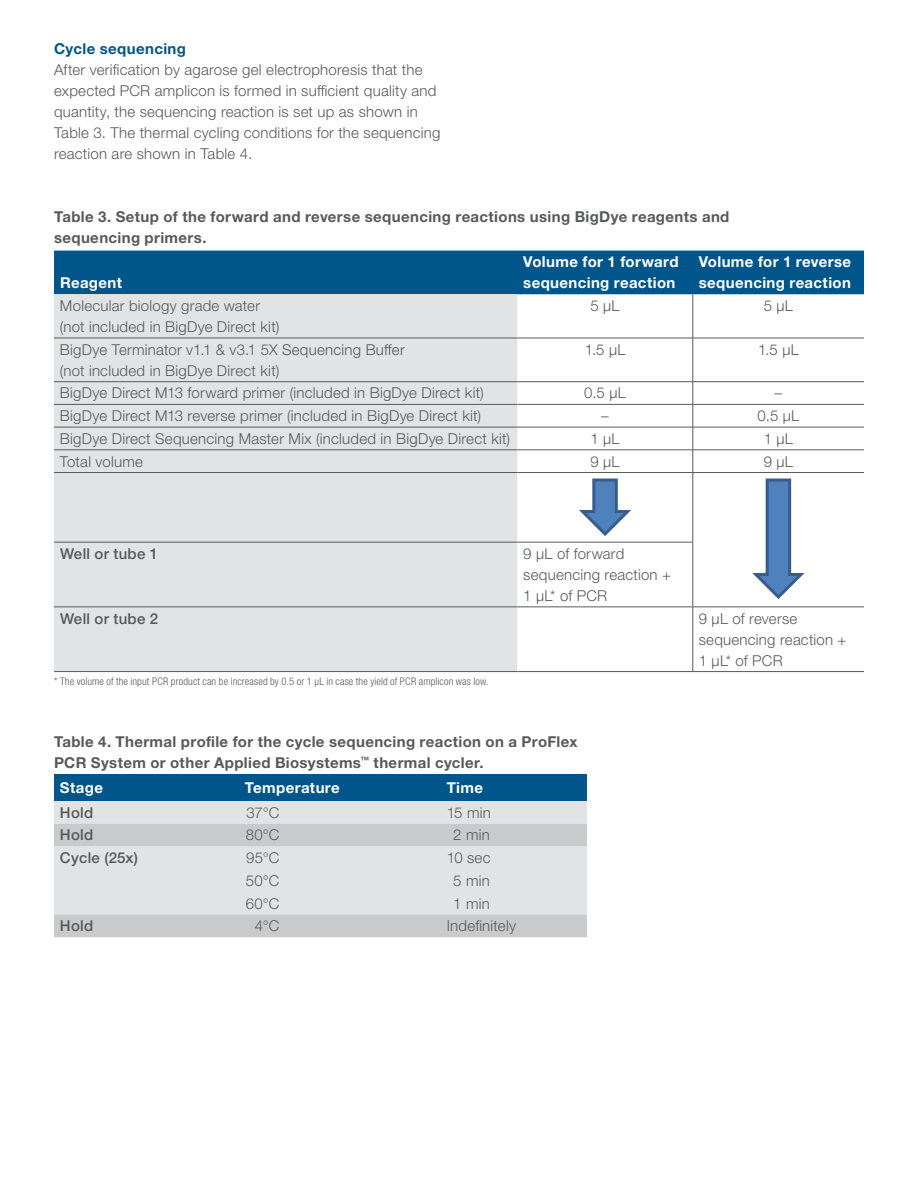
<style>
.page{position:relative;width:918px;height:1188px;background:#fff}
.page>*{position:absolute;margin:0;border:0;box-sizing:border-box;transform-origin:0 0}
.t1{font:300 15px/21px "Helvetica Neue LTW1 G";letter-spacing:.015em;color:#58595b}
.t2{font:700 15px/21px "Helvetica Neue LTW1 G";letter-spacing:.025em;color:#58595b}
.t3{font:700 15px/21px "Helvetica Neue LTW1 G";letter-spacing:.025em;color:#fff}
.t4{font:500 15px "Helvetica Neue LTW1 G";letter-spacing:.02em;color:#58595b}
.t5{font:700 15px "Helvetica Neue LTW1 G";letter-spacing:.025em;color:#00558a}
.t6{font:300 condensed 10.5px "Helvetica Neue LTW1 G";letter-spacing:.015em;color:#58595b}
</style>
<div class="page">
<div style="left:54px;top:251px;width:810px;height:43px;background:#00558a"></div>
<div style="left:54px;top:294px;width:463px;height:377px;background:#e2e3e4"></div>
<hr style="left:54px;top:338px;width:463px;height:1px;background:#58595b">
<hr style="left:517px;top:338px;width:176px;height:1px;background:#58595b">
<hr style="left:693px;top:338px;width:171px;height:1px;background:#58595b">
<hr style="left:54px;top:381px;width:463px;height:1px;background:#58595b">
<hr style="left:517px;top:381px;width:176px;height:1px;background:#58595b">
<hr style="left:693px;top:381px;width:171px;height:1px;background:#58595b">
<hr style="left:54px;top:404px;width:463px;height:1px;background:#58595b">
<hr style="left:517px;top:404px;width:176px;height:1px;background:#58595b">
<hr style="left:693px;top:404px;width:171px;height:1px;background:#58595b">
<hr style="left:54px;top:427px;width:463px;height:1px;background:#58595b">
<hr style="left:517px;top:427px;width:176px;height:1px;background:#58595b">
<hr style="left:693px;top:427px;width:171px;height:1px;background:#58595b">
<hr style="left:54px;top:450px;width:463px;height:1px;background:#58595b">
<hr style="left:517px;top:450px;width:176px;height:1px;background:#58595b">
<hr style="left:693px;top:450px;width:171px;height:1px;background:#58595b">
<hr style="left:54px;top:472px;width:463px;height:1px;background:#58595b">
<hr style="left:517px;top:472px;width:176px;height:1px;background:#58595b">
<hr style="left:693px;top:472px;width:171px;height:1px;background:#58595b">
<hr style="left:54px;top:542px;width:463px;height:1px;background:#58595b">
<hr style="left:517px;top:542px;width:176px;height:1px;background:#58595b">
<hr style="left:54px;top:607px;width:463px;height:1px;background:#58595b">
<hr style="left:517px;top:607px;width:176px;height:1px;background:#58595b">
<hr style="left:693px;top:607px;width:171px;height:1px;background:#58595b">
<hr style="left:54px;top:671px;width:463px;height:1px;background:#58595b">
<hr style="left:517px;top:671px;width:176px;height:1px;background:#58595b">
<hr style="left:693px;top:671px;width:171px;height:1px;background:#58595b">
<hr style="left:693px;top:294px;width:1px;height:44px;background:#58595b">
<hr style="left:693px;top:338px;width:1px;height:44px;background:#58595b">
<svg style="left:693px;top:382px;width:1px;height:90px"></svg>
<hr style="left:693px;top:473px;width:1px;height:69px;background:#58595b">
<hr style="left:693px;top:542px;width:1px;height:65px;background:#58595b">
<hr style="left:693px;top:607px;width:1px;height:64px;background:#58595b">
<svg style="left:579px;top:479px;width:52px;height:57px"></svg>
<svg style="left:752px;top:479px;width:53px;height:120px"></svg>
<div style="left:54px;top:774px;width:533px;height:27px;background:#00558a"></div>
<div style="left:54px;top:801px;width:533px;height:23px;background:#e2e3e4"></div>
<svg style="left:54px;top:824px;width:533px;height:113px;background:#d8d9da"></svg>
<p class="t5" style="left:54px;top:39px;width:134px">Cycle sequencing</p>
<p class="t1" style="left:54px;top:59px;width:388px">After verification by agarose gel electrophoresis that the expected PCR amplicon is formed in sufficient quality and quantity, the sequencing reaction is set up as shown in Table 3. The thermal cycling conditions for the sequencing reaction are shown in Table 4.</p>
<p class="t2" style="left:54px;top:206px;width:677px">Table 3. Setup of the forward and reverse sequencing reactions using BigDye reagents and sequencing primers.</p>
<p class="t3" style="left:60px;top:272px;width:63px">Reagent</p>
<p class="t3" style="left:523px;top:251px;width:157px">Volume for 1 forward sequencing reaction</p>
<p class="t3" style="left:699px;top:251px;width:154px">Volume for 1 reverse sequencing reaction</p>
<p class="t1" style="left:60px;top:295px;width:221px">Molecular biology grade water (not included in BigDye Direct kit)</p>
<p class="t1" style="left:590px;top:295px;width:31px">5 µL</p>
<p class="t1" style="left:764px;top:295px;width:31px">5 µL</p>
<p class="t1" style="left:60px;top:339px;width:346px">BigDye Terminator v1.1 &amp; v3.1 5X Sequencing Buffer (not included in BigDye Direct kit)</p>
<p class="t1" style="left:585px;top:339px;width:42px">1.5 µL</p>
<p class="t1" style="left:758px;top:339px;width:42px">1.5 µL</p>
<p class="t1" style="left:60px;top:383px;width:425px">BigDye Direct M13 forward primer (included in BigDye Direct kit)</p>
<p class="t1" style="left:584px;top:383px;width:43px">0.5 µL</p>
<p class="t1" style="left:775px;top:383px;width:9px">–</p>
<p class="t1" style="left:60px;top:405px;width:423px">BigDye Direct M13 reverse primer (included in BigDye Direct kit)</p>
<p class="t1" style="left:601px;top:405px;width:9px">–</p>
<p class="t1" style="left:758px;top:405px;width:43px">0.5 µL</p>
<p class="t1" style="left:60px;top:428px;width:452px">BigDye Direct Sequencing Master Mix (included in BigDye Direct kit)</p>
<p class="t1" style="left:590px;top:428px;width:31px">1 µL</p>
<p class="t1" style="left:764px;top:428px;width:31px">1 µL</p>
<p class="t1" style="left:60px;top:451px;width:84px">Total volume</p>
<p class="t1" style="left:590px;top:451px;width:31px">9 µL</p>
<p class="t1" style="left:764px;top:451px;width:31px">9 µL</p>
<p class="t4" style="left:60px;top:545px;width:100px">Well or tube 1</p>
<p class="t1" style="left:523px;top:543px;width:149px">9 µL of forward sequencing reaction +<br>1 µL* of PCR</p>
<p class="t4" style="left:60px;top:609px;width:100px">Well or tube 2</p>
<p class="t1" style="left:699px;top:608px;width:149px">9 µL of reverse sequencing reaction +<br>1 µL* of PCR</p>
<p class="t6" style="left:54px;top:675px;width:436px">* The volume of the input PCR product can be increased by 0.5 or 1 µL in case the yield of PCR amplicon was low.</p>
<p class="t2" style="left:54px;top:731px;width:525px">Table 4. Thermal profile for the cycle sequencing reaction on a ProFlex<br>PCR System or other Applied Biosystems<sup>™</sup> thermal cycler.</p>
<p class="t3" style="left:60px;top:777px;width:44px">Stage</p>
<p class="t3" style="left:245px;top:777px;width:96px">Temperature</p>
<p class="t3" style="left:447px;top:777px;width:38px">Time</p>
<p class="t4" style="left:60px;top:803px;width:35px">Hold</p>
<p class="t1" style="left:247px;top:802px;width:34px">37°C</p>
<p class="t1" style="left:447px;top:802px;width:46px">15 min</p>
<p class="t4" style="left:60px;top:826px;width:35px">Hold</p>
<p class="t1" style="left:246px;top:825px;width:35px">80°C</p>
<p class="t1" style="left:453px;top:825px;width:38px">2 min</p>
<p class="t4" style="left:60px;top:849px;width:79px">Cycle (25x)</p>
<p class="t1" style="left:246px;top:847px;width:35px">95°C</p>
<p class="t1" style="left:447px;top:847px;width:45px">10 sec</p>
<p class="t1" style="left:246px;top:870px;width:35px">50°C</p>
<p class="t1" style="left:453px;top:870px;width:38px">5 min</p>
<p class="t1" style="left:246px;top:893px;width:35px">60°C</p>
<p class="t1" style="left:453px;top:893px;width:38px">1 min</p>
<p class="t4" style="left:60px;top:917px;width:35px">Hold</p>
<p class="t1" style="left:255px;top:915px;width:26px">4°C</p>
<p class="t1" style="left:447px;top:915px;width:71px">Indefinitely</p>
</div>
